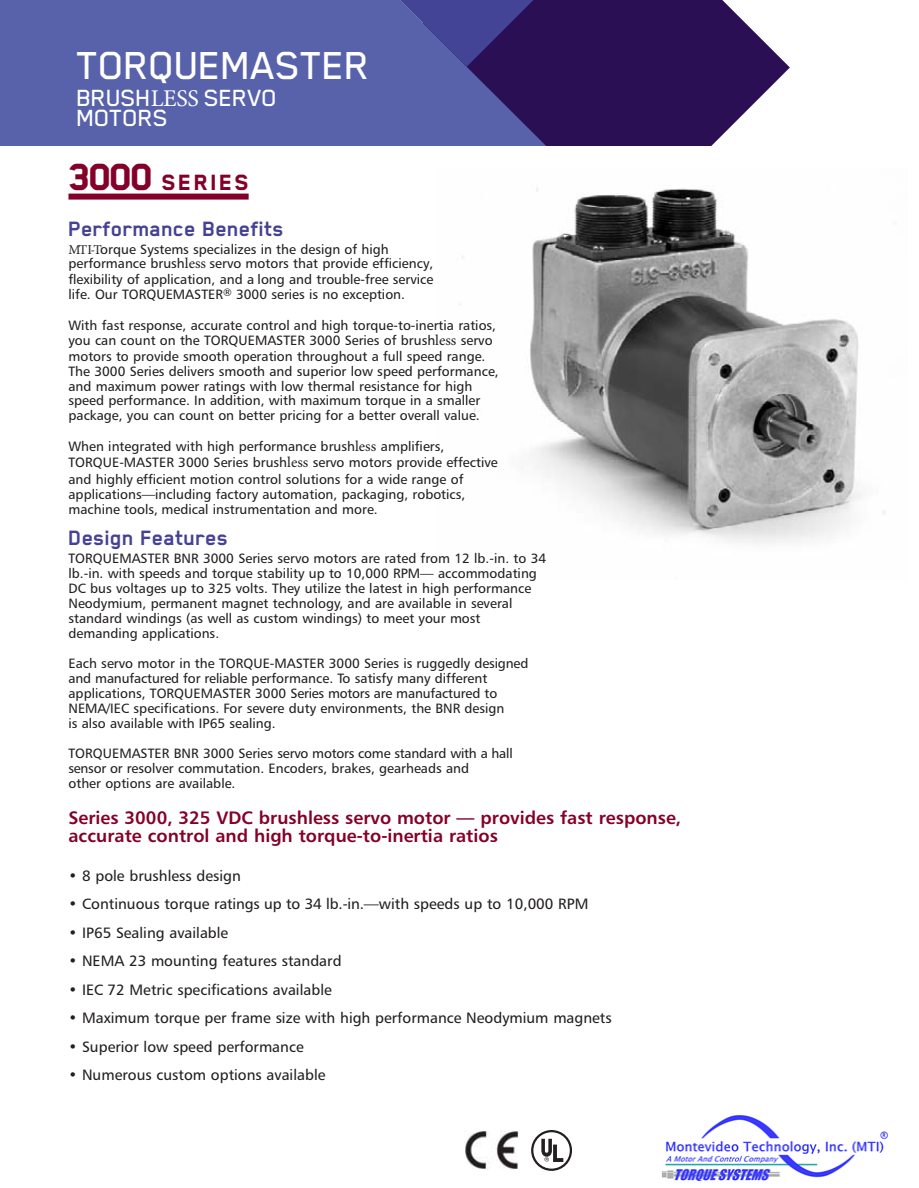
<style>
.page{position:relative;width:919px;height:1188px;background:#fff}
.page>*{position:absolute;margin:0;border:0;box-sizing:border-box;transform-origin:0 0}
.t1{font:500 45px "Blender";letter-spacing:-.015em;color:#fff}
.t2{font:500 27px/20.2px "Blender";letter-spacing:-.015em;color:#fff}
.t3{font:800 25.5px "Blender";letter-spacing:.09em;color:#840029}
.t4{font:700 24px "Blender";color:#454194}
.t5{font:18px/18px "Humanist 777 BT Bold B";color:#840029}
.t6{font:15px "Humanist 777 BT Roman B";color:#231f20}
.t7{font:13.5px/15px "Humanist 777 BT Roman B";color:#231f20}
.s1{font-family:"Minion Pro";font-weight:400;font-size:24px}
.s2{font-size:43.5px}
.s3{font-family:"Minion Pro"}
.s4{font-family:"Minion Pro";font-size:15px}
</style>
<div class="page">
<img style="left:459px;top:188px;width:426px;height:356px">
<div style="left:68px;top:194px;width:180px;height:6px;background:#840029"></div>
<svg style="left:628px;top:0;width:161px;height:145px;fill:#2b0f54"></svg>
<svg style="left:1px;top:0;width:627px;height:145px;background:#50559c"></svg>
<svg style="left:188px;top:0;width:439px;height:67px;background:#47458e"></svg>
<img style="left:465px;top:1130px;width:53px;height:39px">
<svg style="left:541px;top:1139px;width:22px;height:23px"></svg>
<div style="left:531px;top:1130px;width:40px;height:41px;border:2px solid #231f20;border-radius:50%"></div>
<img style="left:661px;top:1115px;width:227px;height:65px">
<h1 class="t1" style="left:77px;top:52px;width:295px">TORQUEMASTER</h1>
<h2 class="t2" style="left:77px;top:90px;width:202px">BRUSH<span class="s1">LESS</span> SERVO<br>MOTORS</h2>
<h3 class="t3" style="left:68px;top:168px;width:182px"><span class="s2">3000</span> SERIES</h3>
<h3 class="t4" style="left:68px;top:214px;width:217px">Performance Benefits</h3>
<p class="t7" style="left:68px;top:243px;width:366px"><span class="s3">MT I-T</span>orque Systems specializes in the design of high performance brush<span class="s4">less</span> servo motors that provide efficiency,</p>
<p class="t7" style="left:68px;top:273px;width:366px">flexibility of application, and a long and trouble-free service life. Our TORQUEMASTER<sup>®</sup> 3000 series is no exception.</p>
<p class="t7" style="left:68px;top:319px;width:429px">With fast response, accurate control and high torque-to-inertia ratios, you can count on the TORQUEMASTER 3000 Series of brush<span class="s4">less</span> servo</p>
<p class="t7" style="left:68px;top:350px;width:431px">motors to provide smooth operation throughout a full speed range.<br>The 3000 Series delivers smooth and superior low speed performance, and maximum power ratings with low thermal resistance for high speed performance. In addition, with maximum torque in a smaller package, you can count on better pricing for a better overall value.</p>
<p class="t7" style="left:68px;top:440px;width:430px;line-height:16px">When integrated with high performance brush<span class="s4">less</span> amplifiers,<br>TORQUE-MASTER 3000 Series brush<span class="s4">less</span> servo motors provide effective and highly efficient motion control solutions for a wide range of</p>
<p class="t7" style="left:68px;top:487px;width:398px">applications—including factory automation, packaging, robotics, machine tools, medical instrumentation and more.</p>
<h3 class="t4" style="left:68px;top:523px;width:161px">Design Features</h3>
<p class="t7" style="left:68px;top:552px;width:479px">TORQUEMASTER BNR 3000 Series servo motors are rated from 12 lb.-in. to 34 lb.-in. with speeds and torque stability up to 10,000 RPM— accommodating DC bus voltages up to 325 volts. They utilize the latest in high performance Neodymium, permanent magnet technology, and are available in several standard windings (as well as custom windings) to meet your most demanding applications.</p>
<p class="t7" style="left:68px;top:657px;width:461px">Each servo motor in the TORQUE-MASTER 3000 Series is ruggedly designed and manufactured for reliable performance. To satisfy many different applications, TORQUEMASTER 3000 Series motors are manufactured to NEMA/IEC specifications. For severe duty environments, the BNR design<br>is also available with IP65 sealing.</p>
<p class="t7" style="left:68px;top:747px;width:445px">TORQUEMASTER BNR 3000 Series servo motors come standard with a hall sensor or resolver commutation. Encoders, brakes, gearheads and<br>other options are available.</p>
<h3 class="t5" style="left:68px;top:810px;width:614px">Series 3000, 325 VDC brushless servo motor — provides fast response, accurate control and high torque-to-inertia ratios</h3>
<p class="t6" style="left:68px;top:869px;width:174px">• 8 pole brushless design</p>
<p class="t6" style="left:68px;top:898px;width:521px">• Continuous torque ratings up to 34 lb.-in.—with speeds up to 10,000 RPM</p>
<p class="t6" style="left:68px;top:926px;width:161px">• IP65 Sealing available</p>
<p class="t6" style="left:68px;top:955px;width:274px">• NEMA 23 mounting features standard</p>
<p class="t6" style="left:68px;top:983px;width:265px">• IEC 72 Metric specifications available</p>
<p class="t6" style="left:68px;top:1012px;width:544px">• Maximum torque per frame size with high performance Neodymium magnets</p>
<p class="t6" style="left:68px;top:1040px;width:237px">• Superior low speed performance</p>
<p class="t6" style="left:68px;top:1069px;width:258px">• Numerous custom options available</p>
</div>
